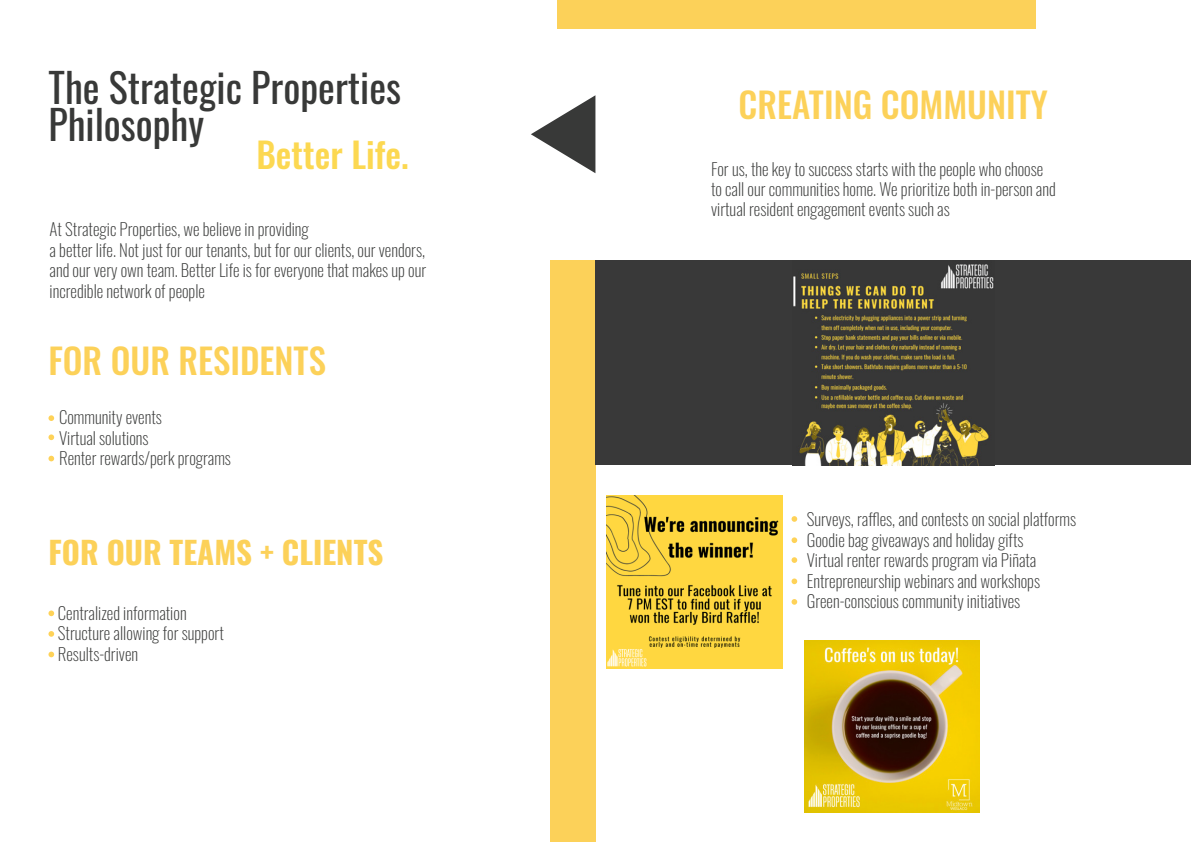
<style>
.page{position:relative;width:1191px;height:842px;background:#fff}
.page>*{position:absolute;margin:0;border:0;box-sizing:border-box;transform-origin:0 0}
.t1{font:40px/37px "Oswald";color:#383938}
.t2{font:500 35px "Oswald";color:#fcd159}
.t3{font:500 35px "Oswald";color:#fcd851}
.t4{font:700 31px "Oswald";color:#fcd159}
.t5{font:200 17px/20.4px "Oswald";color:#383938;text-align:justify}
</style>
<div class="page">
<svg style="left:531px;top:95px;width:64px;height:78px"></svg>
<svg style="left:48px;top:415px;width:6px;height:6px"></svg>
<svg style="left:48px;top:434px;width:6px;height:6px"></svg>
<svg style="left:48px;top:456px;width:6px;height:5px"></svg>
<svg style="left:48px;top:610px;width:6px;height:6px"></svg>
<svg style="left:48px;top:631px;width:6px;height:6px"></svg>
<svg style="left:48px;top:652px;width:6px;height:5px"></svg>
<div style="left:550px;top:261px;width:45px;height:581px;background:#fcd159"></div>
<svg style="left:791px;top:516px;width:6px;height:6px"></svg>
<svg style="left:791px;top:537px;width:6px;height:6px"></svg>
<svg style="left:791px;top:557px;width:6px;height:6px"></svg>
<svg style="left:791px;top:578px;width:6px;height:6px"></svg>
<svg style="left:791px;top:599px;width:6px;height:6px"></svg>
<div style="left:557px;top:0;width:478px;height:28px;background:#fcd159"></div>
<img style="left:804px;top:640px;width:176px;height:173px">
<img style="left:607px;top:495px;width:176px;height:173px">
<div style="left:595px;top:261px;width:596px;height:204px;background:#393939"></div>
<img style="left:793px;top:264px;width:201px;height:201px">
<p class="t1" style="left:48px;top:66px;width:354px">The Strategic Properties<br>Philosophy</p>
<p class="t3" style="left:256px;top:124px;width:154px">Better Life.</p>
<p class="t5" style="left:50px;top:218px;width:261px">At Strategic Properties, we believe in providing</p>
<p class="t5" style="left:50px;top:238px;width:378px">a better life. Not just for our tenants, but for our clients, our vendors, and our very own team. Better Life is for everyone that makes up our incredible network of people</p>
<p class="t2" style="left:48px;top:330px;width:279px">FOR OUR RESIDENTS</p>
<p class="t5" style="left:59px;top:405px;width:104px">Community events</p>
<p class="t5" style="left:59px;top:426px;width:91px">Virtual solutions</p>
<p class="t5" style="left:59px;top:446px;width:173px">Renter rewards/perk programs</p>
<p class="t4" style="left:48px;top:524px;width:336px">FOR OUR TEAMS + CLIENTS</p>
<p class="t5" style="left:58px;top:601px;width:130px">Centralized information</p>
<p class="t5" style="left:58px;top:621px;width:167px">Structure allowing for support</p>
<p class="t5" style="left:58px;top:642px;width:82px">Results-driven</p>
<p class="t2" style="left:738px;top:74px;width:311px">CREATING COMMUNITY</p>
<p class="t5" style="left:711px;top:157px;width:346px;text-align:left">For us, the key to success starts with the people who choose to call our communities home. We prioritize both in-person and virtual resident engagement events such as</p>
<p class="t5" style="left:806px;top:507px;width:271px">Surveys, raffles, and contests on social platforms</p>
<p class="t5" style="left:806px;top:528px;width:218px">Goodie bag giveaways and holiday gifts</p>
<p class="t5" style="left:806px;top:548px;width:231px">Virtual renter rewards program via Piñata</p>
<p class="t5" style="left:806px;top:569px;width:235px">Entrepreneurship webinars and workshops</p>
<p class="t5" style="left:806px;top:589px;width:215px">Green-conscious community initiatives</p>
</div>
